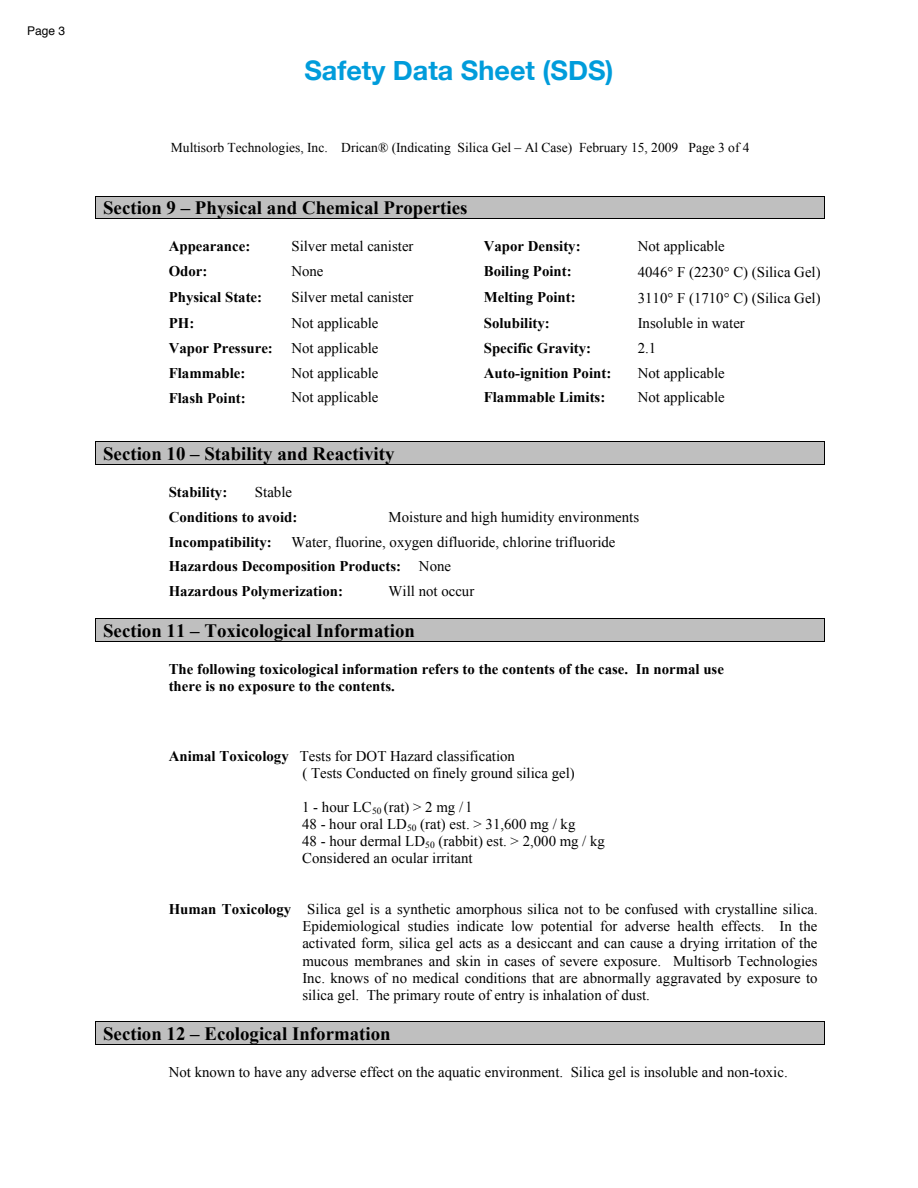
<style>
.page{position:relative;width:918px;height:1188px;background:#fff}
.page>*{position:absolute;margin:0;border:0;box-sizing:border-box;transform-origin:0 0}
.t1{font:700 27px "Helvetica Neue";color:#009cdb}
.t2{font:700 18.9px "Times New Roman";color:#000}
.t3{font:14.85px/17.1px "Times New Roman";color:#000}
.t4{font:700 14.85px/17px "Times New Roman";color:#000}
.t5{font:13.5px "Times New Roman";color:#000}
.t6{font:12px "Helvetica";color:#000}
.s1{font-weight:400}
.s2{font-weight:700}
</style>
<div class="page">
<div style="left:103px;top:196px;width:715px;height:22px;background:#bfbfbf"></div>
<hr style="left:95px;top:196px;width:730px;height:1px;background:#000">
<svg style="left:95px;top:197px;width:1px;height:21px"></svg>
<hr style="left:95px;top:218px;width:729px;height:1px;background:#000">
<svg style="left:824px;top:197px;width:1px;height:22px"></svg>
<div style="left:103px;top:442px;width:715px;height:22px;background:#bfbfbf"></div>
<hr style="left:95px;top:441px;width:730px;height:1px;background:#000">
<svg style="left:95px;top:442px;width:1px;height:22px"></svg>
<hr style="left:95px;top:464px;width:729px;height:1px;background:#000">
<svg style="left:824px;top:442px;width:1px;height:23px"></svg>
<div style="left:103px;top:619px;width:715px;height:22px;background:#bfbfbf"></div>
<hr style="left:95px;top:618px;width:730px;height:1px;background:#000">
<svg style="left:95px;top:619px;width:1px;height:22px"></svg>
<hr style="left:95px;top:641px;width:729px;height:1px;background:#000">
<svg style="left:824px;top:619px;width:1px;height:23px"></svg>
<div style="left:103px;top:1022px;width:715px;height:22px;background:#bfbfbf"></div>
<hr style="left:95px;top:1022px;width:730px;height:1px;background:#000">
<svg style="left:95px;top:1023px;width:1px;height:21px"></svg>
<hr style="left:95px;top:1044px;width:729px;height:1px;background:#000">
<svg style="left:824px;top:1023px;width:1px;height:22px"></svg>
<p class="t6" style="left:27px;top:22px;width:40px">Page 3</p>
<h1 class="t1" style="left:304px;top:50px;width:311px">Safety Data Sheet (SDS)</h1>
<p class="t5" style="left:171px;top:139px;width:580px">Multisorb Technologies, Inc. Drican® (Indicating Silica Gel – Al Case) February 15, 2009 Page 3 of 4</p>
<p class="t2" style="left:103px;top:195px;width:366px">Section 9 – Physical and Chemical Properties</p>
<p class="t4" style="left:169px;top:237px;width:83px">Appearance:</p>
<p class="t3" style="left:291px;top:237px;width:124px">Silver metal canister</p>
<p class="t4" style="left:484px;top:237px;width:98px">Vapor Density:</p>
<p class="t3" style="left:638px;top:237px;width:89px">Not applicable</p>
<p class="t4" style="left:169px;top:262px;width:40px">Odor:</p>
<p class="t3" style="left:291px;top:262px;width:34px">None</p>
<p class="t4" style="left:484px;top:262px;width:89px">Boiling Point:</p>
<p class="t3" style="left:638px;top:263px;width:184px">4046 F (2230 C) (Silica Gel)</p>
<p class="t4" style="left:169px;top:288px;width:95px">Physical State:</p>
<p class="t3" style="left:291px;top:288px;width:124px">Silver metal canister</p>
<p class="t4" style="left:484px;top:288px;width:93px">Melting Point:</p>
<p class="t3" style="left:638px;top:289px;width:184px">3110 F (1710 C) (Silica Gel)</p>
<p class="t4" style="left:169px;top:314px;width:27px">PH:</p>
<p class="t3" style="left:291px;top:314px;width:89px">Not applicable</p>
<p class="t4" style="left:484px;top:314px;width:68px">Solubility:</p>
<p class="t3" style="left:638px;top:314px;width:109px">Insoluble in water</p>
<p class="t4" style="left:169px;top:339px;width:211px">Vapor Pressure: <span class="s1">Not applicable</span></p>
<p class="t4" style="left:484px;top:339px;width:109px">Specific Gravity:</p>
<p class="t3" style="left:638px;top:339px;width:20px">2.1</p>
<p class="t4" style="left:169px;top:364px;width:78px">Flammable:</p>
<p class="t3" style="left:291px;top:364px;width:89px">Not applicable</p>
<p class="t4" style="left:484px;top:364px;width:129px">Auto-ignition Point:</p>
<p class="t3" style="left:638px;top:364px;width:89px">Not applicable</p>
<p class="t4" style="left:169px;top:389px;width:79px">Flash Point:</p>
<p class="t3" style="left:291px;top:389px;width:89px">Not applicable</p>
<p class="t4" style="left:484px;top:389px;width:123px">Flammable Limits:</p>
<p class="t3" style="left:638px;top:389px;width:89px">Not applicable</p>
<p class="t2" style="left:103px;top:440px;width:293px">Section 10 – Stability and Reactivity</p>
<p class="t4" style="left:169px;top:483px;width:60px">Stability:</p>
<p class="t3" style="left:255px;top:483px;width:39px">Stable</p>
<p class="t4" style="left:169px;top:508px;width:130px">Conditions to avoid:</p>
<p class="t3" style="left:389px;top:508px;width:252px">Moisture and high humidity environments</p>
<p class="t4" style="left:169px;top:533px;width:105px">Incompatibility:</p>
<p class="t3" style="left:169px;top:529px;width:448px;line-height:24.9px;text-indent:123px">Water, fluorine, oxygen difluoride, chlorine trifluoride<br><span class="s2">Hazardous Decomposition Products:</span> None<br><span class="s2">Hazardous Polymerization:</span></p>
<p class="t3" style="left:389px;top:583px;width:87px">Will not occur</p>
<p class="t2" style="left:103px;top:617px;width:313px">Section 11 – Toxicological Information</p>
<p class="t4" style="left:169px;top:660px;width:557px">The following toxicological information refers to the contents of the case. In normal use there is no exposure to the contents.</p>
<p class="t3" style="left:302px;top:747px;width:274px;text-indent:-134px"><span class="s2">Animal Toxicology</span> Tests for DOT Hazard classification<br>( Tests Conducted on finely ground silica gel)</p>
<p class="t3" style="left:302px;top:798px;width:304px">1 - hour LC<sub>50</sub> (rat) &gt; 2 mg / l<br>48 - hour oral LD<sub>50</sub> (rat) est. &gt; 31,600 mg / kg<br>48 - hour dermal LD<sub>50</sub> (rabbit) est. &gt; 2,000 mg / kg Considered an ocular irritant</p>
<p class="t3" style="left:302px;top:900px;width:517px;text-align:justify;text-indent:-134px"><span class="s2">Human Toxicology</span> Silica gel is a synthetic amorphous silica not to be confused with crystalline silica.<br>Epidemiological studies indicate low potential for adverse health effects. In the activated form, silica gel acts as a desiccant and can cause a drying irritation of the mucous membranes and skin in cases of severe exposure. Multisorb Technologies Inc. knows of no medical conditions that are abnormally aggravated by exposure to silica gel. The primary route of entry is inhalation of dust.</p>
<p class="t2" style="left:103px;top:1021px;width:289px">Section 12 – Ecological Information</p>
<p class="t3" style="left:169px;top:1063px;width:621px">Not known to have any adverse effect on the aquatic environment. Silica gel is insoluble and non-toxic.</p>
</div>
